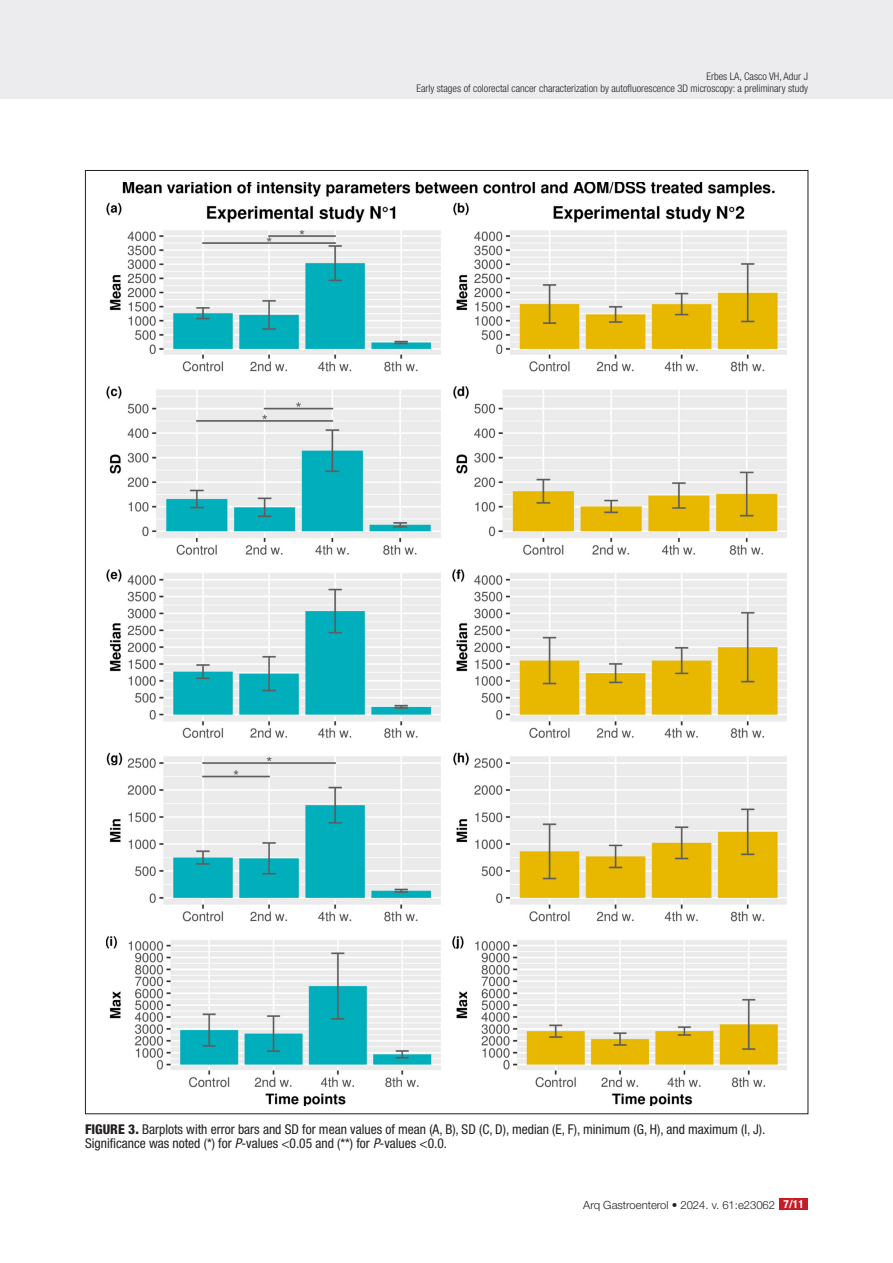
<style>
.page{position:relative;width:893px;height:1263px;background:#fff}
.page>*{position:absolute;margin:0;border:0;box-sizing:border-box;transform-origin:0 0}
.Legenda{font:condensed 13.5px/14.2px "Helvetica Neue LT Pro";color:#231f20}
.t1{font:300 11.25px "Helvetica Neue LT Pro";color:#231f20}
.t2{font:300 condensed 10.5px/12px "Helvetica Neue LT Pro";color:#231f20;text-align:right}
.s1{font-weight:800}
.s2{font-style:italic}
.s3{font-weight:700;font-stretch:condensed;color:#fff}
</style>
<div class="page">
<div style="left:0;top:0;width:893px;height:99px;background:#ececee"></div>
<div style="left:779px;top:1198px;width:29px;height:12px;background:#c61c22"></div>
<img style="left:106px;top:183px;width:681px;height:923px">
<p class="t2" style="left:416px;top:70px;width:393px">Erbes LA, Casco VH, Adur J<br>Early stages of colorectal cancer characterization by autofluorescence 3D microscopy: a preliminary study</p>
<p class="Legenda" style="left:85px;top:1121px;width:682px"><span class="s1">FIGURE 3.</span> Barplots with error bars and SD for mean values of mean (A, B), SD (C, D), median (E, F), minimum (G, H), and maximum (I, J).<br>Significance was noted (*) for <span class="s2">P</span>-values &lt;0.05 and (**) for <span class="s2">P</span>-values &lt;0.0.</p>
<p class="t1" style="left:583px;top:1198px;width:222px">Arq Gastroenterol • 2024. v. 61:e23062 <span class="s3">7/11</span></p>
</div>
